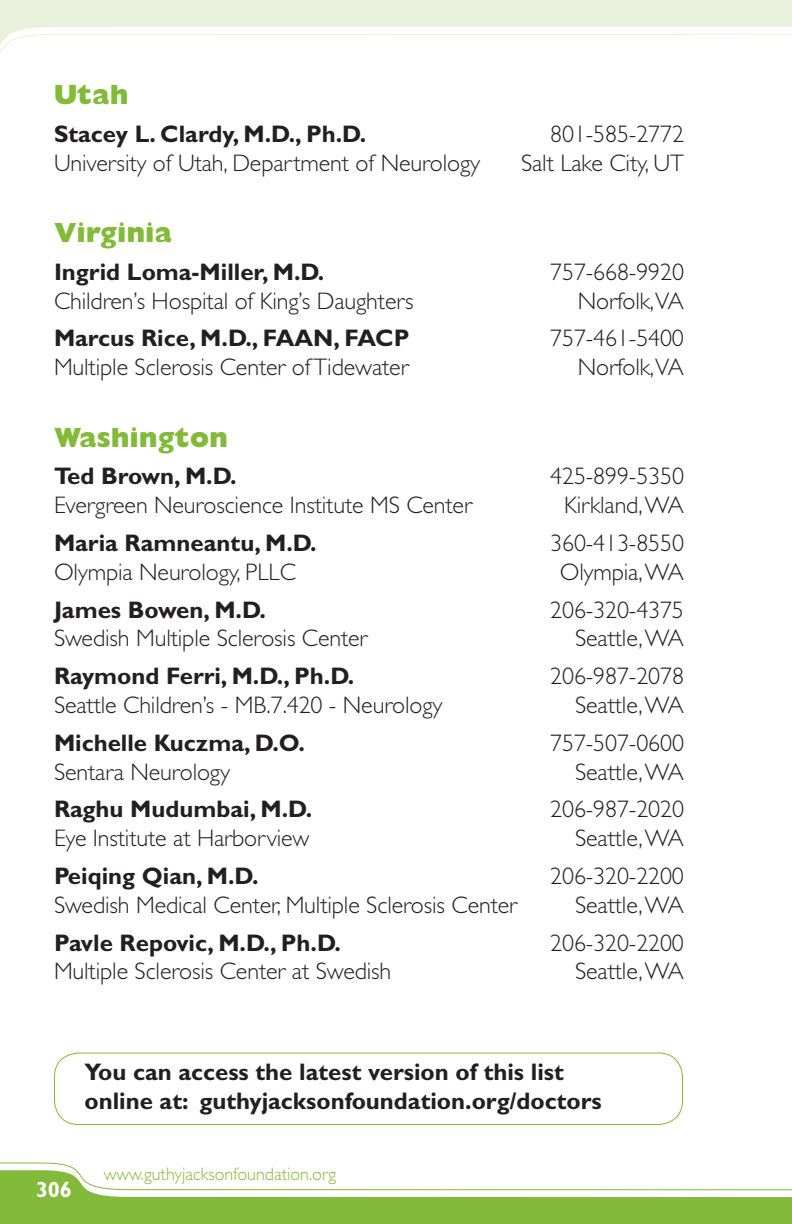
<style>
.page{position:relative;width:792px;height:1224px;background:#fff}
.page>*{position:absolute;margin:0;border:0;box-sizing:border-box;transform-origin:0 0}
.t1{font:800 28px "Gill Sans Std";color:#83ba3a}
.t2{font:300 24px "Gill Sans Std";letter-spacing:-.005em;color:#231f20}
.t3{font:700 24px/28.8px "Gill Sans Std";color:#231f20}
.t4{font:700 22px "Gill Sans Std";color:#fff}
.t5{font:300 18px "Gill Sans Std";color:#83ba3a}
</style>
<div class="page">
<div style="left:54px;top:1053px;width:629px;height:72px;border:1px solid #83ba3a;border-radius:24px"></div>
<div style="left:0;top:1218px;width:791px;height:6px;background:#83ba3a"></div>
<div style="left:0;top:0;width:792px;height:6px;background:#e9f1dc"></div>
<svg style="left:0;top:1162px;width:791px;height:56px"></svg>
<svg style="left:0;top:6px;width:792px;height:46px"></svg>
<svg style="left:791px;top:1189px;width:1px;height:35px"></svg>
<p class="t1" style="left:54px;top:78px;width:76px">Utah</p>
<p class="t3" style="left:54px;top:119px;width:314px">Stacey L. Clardy, M.D., Ph.D.</p>
<p class="t2" style="left:550px;top:120px;width:135px">801-585-2772</p>
<p class="t2" style="left:54px;top:149px;width:428px">University of Utah, Department of Neurology</p>
<p class="t2" style="left:521px;top:149px;width:164px">Salt Lake City, UT</p>
<p class="t1" style="left:54px;top:216px;width:120px">Virginia</p>
<p class="t3" style="left:54px;top:257px;width:272px">Ingrid Loma-Miller, M.D.</p>
<p class="t2" style="left:550px;top:258px;width:135px">757-668-9920</p>
<p class="t2" style="left:54px;top:287px;width:361px">Children’s Hospital of King’s Daughters</p>
<p class="t2" style="left:578px;top:287px;width:108px">Norfolk,VA</p>
<p class="t3" style="left:54px;top:324px;width:357px">Marcus Rice, M.D., FAAN, FACP</p>
<p class="t2" style="left:550px;top:325px;width:135px">757-461-5400</p>
<p class="t2" style="left:54px;top:354px;width:356px">Multiple Sclerosis Center of Tidewater</p>
<p class="t2" style="left:578px;top:354px;width:108px">Norfolk,VA</p>
<p class="t1" style="left:54px;top:421px;width:176px">Washington</p>
<p class="t3" style="left:54px;top:462px;width:184px">Ted Brown, M.D.</p>
<p class="t2" style="left:550px;top:463px;width:135px">425-899-5350</p>
<p class="t2" style="left:54px;top:492px;width:420px">Evergreen Neuroscience Institute MS Center</p>
<p class="t2" style="left:564px;top:492px;width:121px">Kirkland, WA</p>
<p class="t3" style="left:54px;top:529px;width:264px">Maria Ramneantu, M.D.</p>
<p class="t2" style="left:550px;top:530px;width:135px">360-413-8550</p>
<p class="t2" style="left:54px;top:558px;width:243px">Olympia Neurology, PLLC</p>
<p class="t2" style="left:560px;top:558px;width:126px">Olympia, WA</p>
<p class="t3" style="left:54px;top:595px;width:214px">James Bowen, M.D.</p>
<p class="t2" style="left:550px;top:596px;width:135px">206-320-4375</p>
<p class="t2" style="left:54px;top:625px;width:315px">Swedish Multiple Sclerosis Center</p>
<p class="t2" style="left:575px;top:625px;width:110px">Seattle, WA</p>
<p class="t3" style="left:54px;top:662px;width:302px">Raymond Ferri, M.D., Ph.D.</p>
<p class="t2" style="left:550px;top:663px;width:135px">206-987-2078</p>
<p class="t2" style="left:54px;top:692px;width:390px">Seattle Children’s - MB.7.420 - Neurology</p>
<p class="t2" style="left:575px;top:692px;width:110px">Seattle, WA</p>
<p class="t3" style="left:54px;top:728px;width:252px">Michelle Kuczma, D.O.</p>
<p class="t2" style="left:550px;top:729px;width:135px">757-507-0600</p>
<p class="t2" style="left:54px;top:758px;width:178px">Sentara Neurology</p>
<p class="t2" style="left:575px;top:758px;width:110px">Seattle, WA</p>
<p class="t3" style="left:54px;top:795px;width:260px">Raghu Mudumbai, M.D.</p>
<p class="t2" style="left:550px;top:796px;width:135px">206-987-2020</p>
<p class="t2" style="left:54px;top:825px;width:257px">Eye Institute at Harborview</p>
<p class="t2" style="left:575px;top:825px;width:110px">Seattle, WA</p>
<p class="t3" style="left:54px;top:862px;width:206px">Peiqing Qian, M.D.</p>
<p class="t2" style="left:550px;top:863px;width:135px">206-320-2200</p>
<p class="t2" style="left:54px;top:891px;width:465px">Swedish Medical Center, Multiple Sclerosis Center</p>
<p class="t2" style="left:575px;top:891px;width:110px">Seattle, WA</p>
<p class="t3" style="left:54px;top:928px;width:289px">Pavle Repovic, M.D., Ph.D.</p>
<p class="t2" style="left:550px;top:929px;width:135px">206-320-2200</p>
<p class="t2" style="left:54px;top:958px;width:339px">Multiple Sclerosis Center at Swedish</p>
<p class="t2" style="left:575px;top:958px;width:110px">Seattle, WA</p>
<p class="t3" style="left:84px;top:1058px;width:519px">You can access the latest version of this list online at: guthyjacksonfoundation.org/doctors</p>
<p class="t4" style="left:36px;top:1177px;width:37px">306</p>
<p class="t5" style="left:104px;top:1164px;width:234px">www.guthyjacksonfoundation.org</p>
</div>
